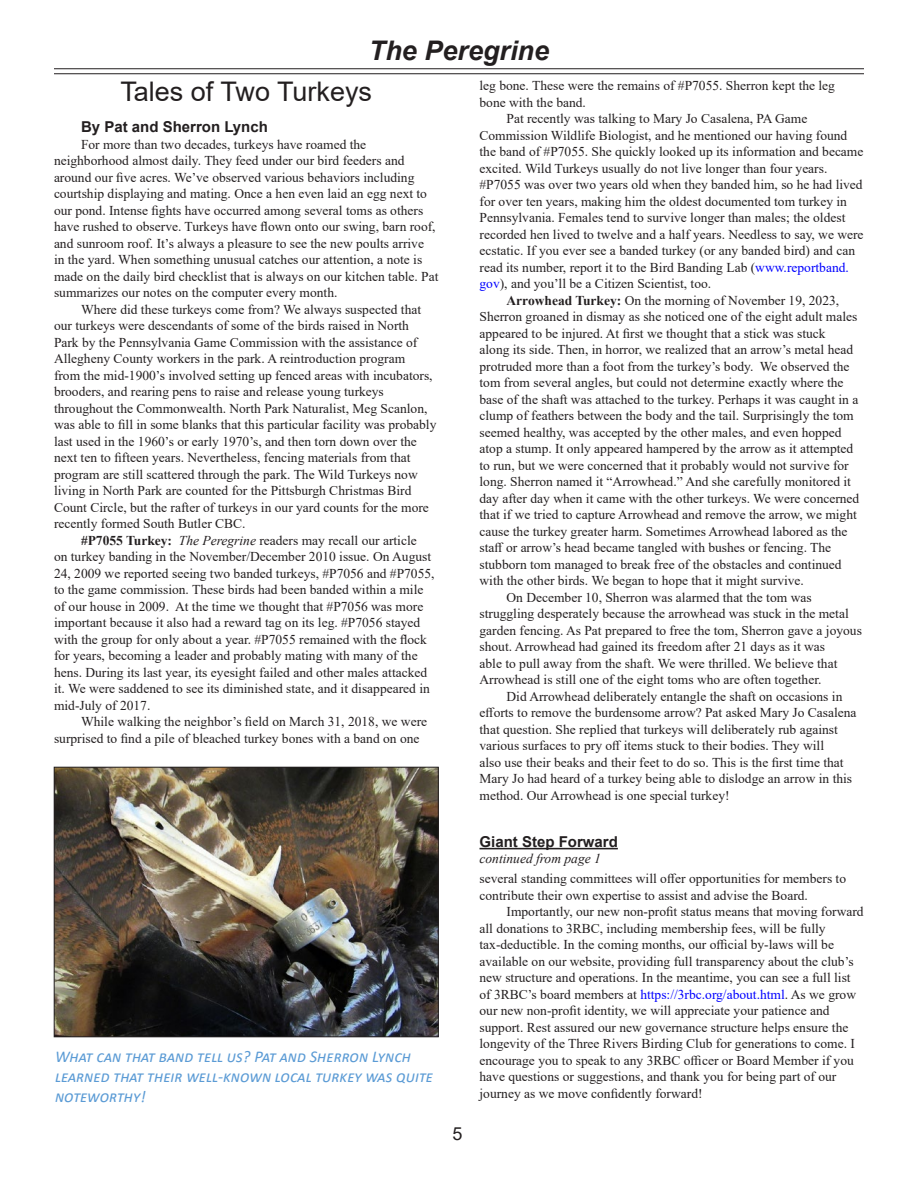
<style>
.page{position:relative;width:918px;height:1188px;background:#fff}
.page>*{position:absolute;margin:0;border:0;box-sizing:border-box;transform-origin:0 0}
.PERE_Headline{font:27px "Arial";color:#231f20}
.t1{font:italic 700 27px "Arial";color:#231f20}
.t2{font:18px "Arial";color:#231f20}
.CAPTION_NEW{font:italic 16.5px/19.8px "Calibri";color:#5b9bd5}
.Story_Credit{font:700 15px "Arial";color:#231f20}
.Standing_Heads{font:700 15px "Arial";color:#231f20}
.PERE_Body_text{font:13.5px/16.5px "Times New Roman";color:#231f20}
.Continue{font:italic 13.5px "Times New Roman";color:#231f20}
.s1{font-weight:700}
.s2{font-style:italic}
.s3{color:#00f}
</style>
<div class="page">
<hr style="left:54px;top:68px;width:810px;height:1px;background:#231f20">
<hr style="left:54px;top:73px;width:810px;height:1px;background:#231f20">
<hr style="left:480px;top:848px;width:138px;height:1px;background:#231f20">
<img style="left:56px;top:769px;width:380px;height:266px">
<div style="left:54px;top:767px;width:384px;height:270px;border:1px solid #231f20"></div>
<h1 class="t1" style="left:369px;top:32px;width:182px">The Peregrine</h1>
<p class="PERE_Headline" style="left:120px;top:73px;width:253px">Tales of Two Turkeys</p>
<p class="Story_Credit" style="left:81px;top:116px;width:188px">By Pat and Sherron Lynch</p>
<p class="PERE_Body_text" style="left:54px;top:135px;width:386px;text-indent:27px">For more than two decades, turkeys have roamed the neighborhood almost daily. They feed under our bird feeders and around our five acres. We’ve observed various behaviors including courtship displaying and mating. Once a hen even laid an egg next to our pond. Intense fights have occurred among several toms as others have rushed to observe. Turkeys have flown onto our swing, barn roof, and sunroom roof. It’s always a pleasure to see the new poults arrive<br>in the yard. When something unusual catches our attention, a note is made on the daily bird checklist that is always on our kitchen table. Pat summarizes our notes on the computer every month.</p>
<p class="PERE_Body_text" style="left:54px;top:300px;width:384px;text-indent:27px">Where did these turkeys come from? We always suspected that our turkeys were descendants of some of the birds raised in North Park by the Pennsylvania Game Commission with the assistance of Allegheny County workers in the park. A reintroduction program<br>from the mid-1900’s involved setting up fenced areas with incubators, brooders, and rearing pens to raise and release young turkeys throughout the Commonwealth. North Park Naturalist, Meg Scanlon, was able to fill in some blanks that this particular facility was probably last used in the 1960’s or early 1970’s, and then torn down over the next ten to fifteen years. Nevertheless, fencing materials from that program are still scattered through the park. The Wild Turkeys now living in North Park are counted for the Pittsburgh Christmas Bird Count Circle, but the rafter of turkeys in our yard counts for the more recently formed South Butler CBC.</p>
<p class="PERE_Body_text" style="left:54px;top:531px;width:382px;text-indent:27px"><span class="s1">#P7055 Turkey:</span> <span class="s2">The Peregrine</span> readers may recall our article<br>on turkey banding in the November/December 2010 issue. On August 24, 2009 we reported seeing two banded turkeys, #P7056 and #P7055, to the game commission. These birds had been banded within a mile of our house in 2009. At the time we thought that #P7056 was more important because it also had a reward tag on its leg. #P7056 stayed with the group for only about a year. #P7055 remained with the flock for years, becoming a leader and probably mating with many of the hens. During its last year, its eyesight failed and other males attacked it. We were saddened to see its diminished state, and it disappeared in mid-July of 2017.</p>
<p class="PERE_Body_text" style="left:54px;top:713px;width:375px;text-indent:27px">While walking the neighbor’s field on March 31, 2018, we were surprised to find a pile of bleached turkey bones with a band on one</p>
<p class="CAPTION_NEW" style="left:55px;top:1046px;width:380px">What can that band tell us? Pat and Sherron Lynch learned that their well-known local turkey was quite noteworthy!</p>
<h2 class="t2" style="left:452px;top:1122px;width:12px">5</h2>
<p class="PERE_Body_text" style="left:480px;top:77px;width:357px">leg bone. These were the remains of #P7055. Sherron kept the leg bone with the band.</p>
<p class="PERE_Body_text" style="left:480px;top:110px;width:386px;text-indent:27px">Pat recently was talking to Mary Jo Casalena, PA Game Commission Wildlife Biologist, and he mentioned our having found the band of #P7055. She quickly looked up its information and became excited. Wild Turkeys usually do not live longer than four years. #P7055 was over two years old when they banded him, so he had lived for over ten years, making him the oldest documented tom turkey in Pennsylvania. Females tend to survive longer than males; the oldest recorded hen lived to twelve and a half years. Needless to say, we were ecstatic. If you ever see a banded turkey (or any banded bird) and can read its number, report it to the Bird Banding Lab (<span class="s3">www.reportband. gov</span>), and you’ll be a Citizen Scientist, too.</p>
<p class="PERE_Body_text" style="left:480px;top:292px;width:381px;text-indent:27px"><span class="s1">Arrowhead Turkey:</span> On the morning of November 19, 2023, Sherron groaned in dismay as she noticed one of the eight adult males appeared to be injured. At first we thought that a stick was stuck<br>along its side. Then, in horror, we realized that an arrow’s metal head protruded more than a foot from the turkey’s body. We observed the tom from several angles, but could not determine exactly where the base of the shaft was attached to the turkey. Perhaps it was caught in a clump of feathers between the body and the tail. Surprisingly the tom seemed healthy, was accepted by the other males, and even hopped atop a stump. It only appeared hampered by the arrow as it attempted to run, but we were concerned that it probably would not survive for long. Sherron named it “Arrowhead.” And she carefully monitored it day after day when it came with the other turkeys. We were concerned that if we tried to capture Arrowhead and remove the arrow, we might cause the turkey greater harm. Sometimes Arrowhead labored as the staff or arrow’s head became tangled with bushes or fencing. The stubborn tom managed to break free of the obstacles and continued with the other birds. We began to hope that it might survive.</p>
<p class="PERE_Body_text" style="left:480px;top:589px;width:384px;text-indent:27px">On December 10, Sherron was alarmed that the tom was struggling desperately because the arrowhead was stuck in the metal garden fencing. As Pat prepared to free the tom, Sherron gave a joyous shout. Arrowhead had gained its freedom after 21 days as it was<br>able to pull away from the shaft. We were thrilled. We believe that Arrowhead is still one of the eight toms who are often together.</p>
<p class="PERE_Body_text" style="left:480px;top:688px;width:379px;text-indent:27px">Did Arrowhead deliberately entangle the shaft on occasions in efforts to remove the burdensome arrow? Pat asked Mary Jo Casalena that question. She replied that turkeys will deliberately rub against various surfaces to pry off items stuck to their bodies. They will<br>also use their beaks and their feet to do so. This is the first time that Mary Jo had heard of a turkey being able to dislodge an arrow in this method. Our Arrowhead is one special turkey!</p>
<p class="Standing_Heads" style="left:480px;top:831px;width:140px">Giant Step Forward</p>
<p class="Continue" style="left:480px;top:849px;width:123px">continued from page 1</p>
<p class="PERE_Body_text" style="left:480px;top:870px;width:368px">several standing committees will offer opportunities for members to contribute their own expertise to assist and advise the Board.</p>
<p class="PERE_Body_text" style="left:480px;top:903px;width:386px;text-indent:27px">Importantly, our new non-profit status means that moving forward all donations to 3RBC, including membership fees, will be fully tax-deductible. In the coming months, our official by-laws will be available on our website, providing full transparency about the club’s new structure and operations. In the meantime, you can see a full list of 3RBC’s board members at <span class="s3">https://3rbc.org/about.html</span>. As we grow our new non-profit identity, we will appreciate your patience and support. Rest assured our new governance structure helps ensure the longevity of the Three Rivers Birding Club for generations to come. I encourage you to speak to any 3RBC officer or Board Member if you have questions or suggestions, and thank you for being part of our journey as we move confidently forward!</p>
</div>
